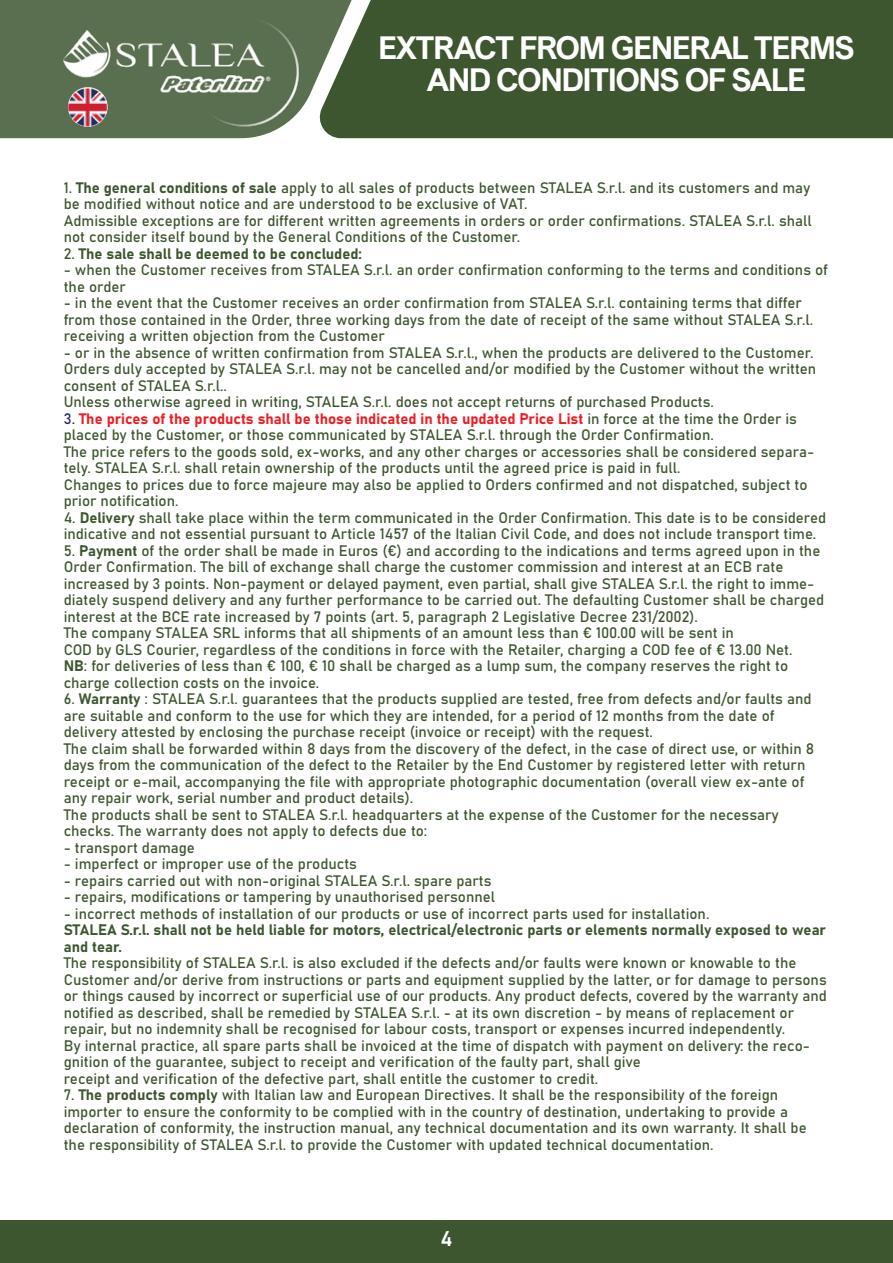
<style>
.page{position:relative;width:893px;height:1263px;background:#fff}
.page>*{position:absolute;margin:0;border:0;box-sizing:border-box;transform-origin:0 0}
.t1{font:700 31.5px/31.5px "Arial Nova";letter-spacing:-.05em;color:#fff;text-align:center}
.t2{font:21px "Bahnschrift";color:#fff}
.t3{font:15px/16.5px "Bahnschrift";color:#3e5630}
.s1{color:#232b5f}
.s2{color:#ed1d24}
</style>
<div class="page">
<div style="left:0;top:1220px;width:893px;height:43px;background:#3d5630"></div>
<div style="left:356px;top:0;width:537px;height:138px;background:#3d5630"></div>
<svg style="left:0;top:0;width:356px;height:138px;background:#6c7f63"></svg>
<img style="left:55px;top:7px;width:253px;height:130px">
<img style="left:58px;top:77px;width:60px;height:60px">
<h1 class="t1" style="left:378px;top:32px;width:478px">EXTRACT FROM GENERAL TERMS<br>AND CONDITIONS OF SALE</h1>
<p class="t3" style="left:64px;top:178px;width:750px">1. The general conditions of sale apply to all sales of products between STALEA S.r.l. and its customers and may be modified without notice and are understood to be exclusive of VAT.<br>Admissible exceptions are for different written agreements in orders or order confirmations. STALEA S.r.l. shall not consider itself bound by the General Conditions of the Customer.</p>
<p class="t3" style="left:64px;top:244px;width:300px">2. The sale shall be deemed to be concluded:</p>
<p class="t3" style="left:64px;top:261px;width:766px">- when the Customer receives from STALEA S.r.l. an order confirmation conforming to the terms and conditions of the order</p>
<p class="t3" style="left:64px;top:294px;width:751px">- in the event that the Customer receives an order confirmation from STALEA S.r.l. containing terms that differ from those contained in the Order, three working days from the date of receipt of the same without STALEA S.r.l. receiving a written objection from the Customer</p>
<p class="t3" style="left:64px;top:343px;width:754px">- or in the absence of written confirmation from STALEA S.r.l., when the products are delivered to the Customer.<br>Orders duly accepted by STALEA S.r.l. may not be cancelled and/or modified by the Customer without the written consent of STALEA S.r.l..<br>Unless otherwise agreed in writing, STALEA S.r.l. does not accept returns of purchased Products.</p>
<p class="t3" style="left:64px;top:409px;width:752px"><span class="s1">3.</span> <span class="s2">The prices of the products shall be those indicated in the updated Price List</span> in force at the time the Order is placed by the Customer, or those communicated by STALEA S.r.l. through the Order Confirmation.<br>The price refers to the goods sold, ex-works, and any other charges or accessories shall be considered separa&shy;tely. STALEA S.r.l. shall retain ownership of the products until the agreed price is paid in full.<br>Changes to prices due to force majeure may also be applied to Orders confirmed and not dispatched, subject to prior notification.</p>
<p class="t3" style="left:64px;top:508px;width:764px">4. Delivery shall take place within the term communicated in the Order Confirmation. This date is to be considered indicative and not essential pursuant to Article 1457 of the Italian Civil Code, and does not include transport time.</p>
<p class="t3" style="left:64px;top:541px;width:762px">5. Payment of the order shall be made in Euros (€) and according to the indications and terms agreed upon in the Order Confirmation. The bill of exchange shall charge the customer commission and interest at an ECB rate increased by 3 points. Non-payment or delayed payment, even partial, shall give STALEA S.r.l. the right to imme&shy;diately suspend delivery and any further performance to be carried out. The defaulting Customer shall be charged interest at the BCE rate increased by 7 points (art. 5, paragraph 2 Legislative Decree 231/2002).<br>The company STALEA SRL informs that all shipments of an amount less than € 100.00 will be sent in<br>COD by GLS Courier, regardless of the conditions in force with the Retailer, charging a COD fee of € 13.00 Net.<br>NB: for deliveries of less than € 100, € 10 shall be charged as a lump sum, the company reserves the right to charge collection costs on the invoice.</p>
<p class="t3" style="left:64px;top:690px;width:752px">6. Warranty : STALEA S.r.l. guarantees that the products supplied are tested, free from defects and/or faults and are suitable and conform to the use for which they are intended, for a period of 12 months from the date of delivery attested by enclosing the purchase receipt (invoice or receipt) with the request.<br>The claim shall be forwarded within 8 days from the discovery of the defect, in the case of direct use, or within 8 days from the communication of the defect to the Retailer by the End Customer by registered letter with return receipt or e-mail, accompanying the file with appropriate photographic documentation (overall view ex-ante of any repair work, serial number and product details).<br>The products shall be sent to STALEA S.r.l. headquarters at the expense of the Customer for the necessary checks. The warranty does not apply to defects due to:</p>
<p class="t3" style="left:64px;top:838px;width:133px">- transport damage</p>
<p class="t3" style="left:64px;top:855px;width:295px">- imperfect or improper use of the products</p>
<p class="t3" style="left:64px;top:871px;width:429px">- repairs carried out with non-original STALEA S.r.l. spare parts</p>
<p class="t3" style="left:64px;top:888px;width:433px">- repairs, modifications or tampering by unauthorised personnel</p>
<p class="t3" style="left:64px;top:904px;width:765px">- incorrect methods of installation of our products or use of incorrect parts used for installation.<br>STALEA S.r.l. shall not be held liable for motors, electrical/electronic parts or elements normally exposed to wear and tear.<br>The responsibility of STALEA S.r.l. is also excluded if the defects and/or faults were known or knowable to the Customer and/or derive from instructions or parts and equipment supplied by the latter, or for damage to persons or things caused by incorrect or superficial use of our products. Any product defects, covered by the warranty and notified as described, shall be remedied by STALEA S.r.l. - at its own discretion - by means of replacement or repair, but no indemnity shall be recognised for labour costs, transport or expenses incurred independently.<br>By internal practice, all spare parts shall be invoiced at the time of dispatch with payment on delivery: the reco&shy;gnition of the guarantee, subject to receipt and verification of the faulty part, shall give<br>receipt and verification of the defective part, shall entitle the customer to credit.</p>
<p class="t3" style="left:64px;top:1086px;width:745px">7. The products comply with Italian law and European Directives. It shall be the responsibility of the foreign importer to ensure the conformity to be complied with in the country of destination, undertaking to provide a declaration of conformity, the instruction manual, any technical documentation and its own warranty. It shall be the responsibility of STALEA S.r.l. to provide the Customer with updated technical documentation.</p>
<h2 class="t2" style="left:440px;top:1223px;width:13px">4</h2>
</div>
